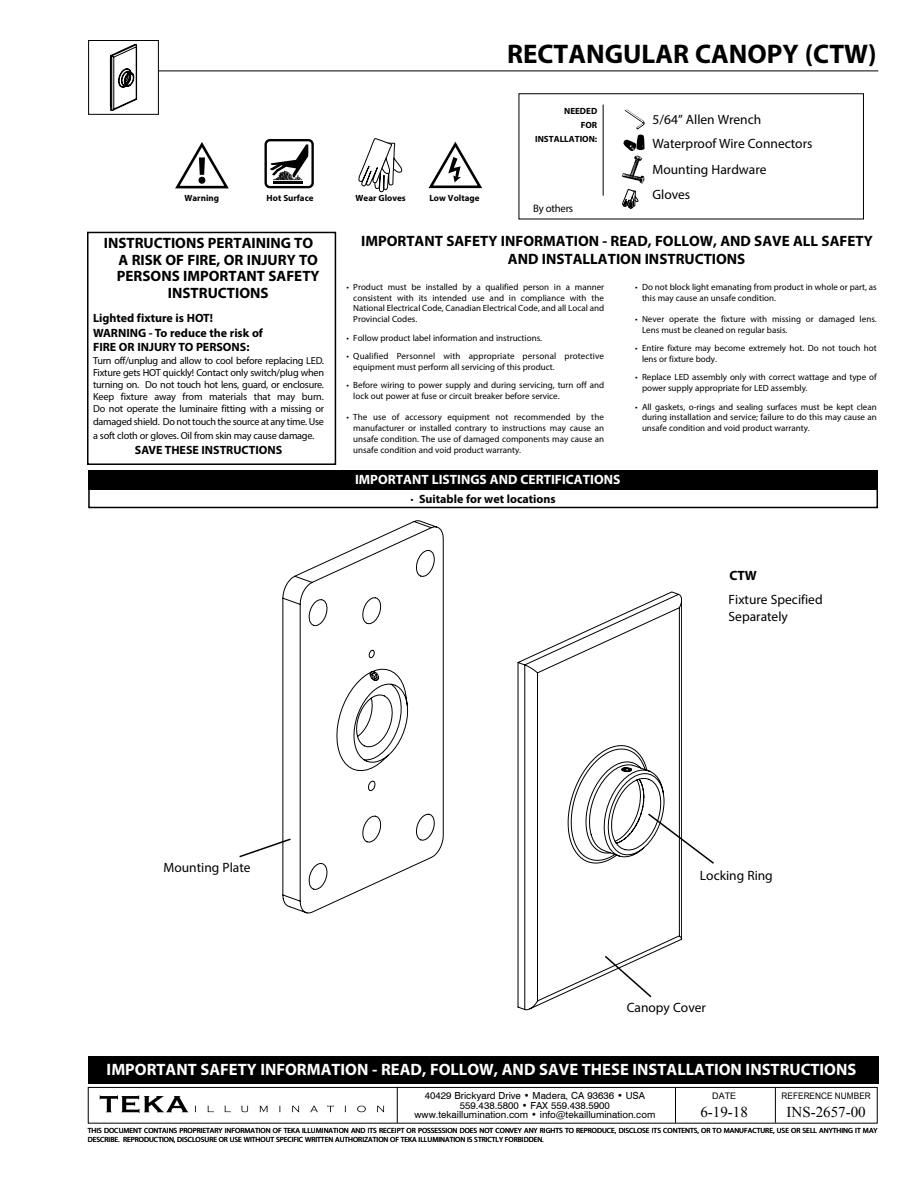
<style>
.page{position:relative;width:918px;height:1188px;background:#fff}
.page>*{position:absolute;margin:0;border:0;box-sizing:border-box;transform-origin:0 0}
.t1{font:700 27px "Myriad Pro";color:#000}
.t2{font:700 16.5px "Myriad Pro";color:#fff}
.t3{font:700 15px/18px "Myriad Pro";color:#000}
.t4{font:15px "Times New Roman";color:#000}
.t5{font:13.5px/24px "Myriad Pro";color:#000}
.t6{font:700 13.5px "Myriad Pro";color:#fff}
.t7{font:700 13.5px "Myriad Pro";color:#000}
.t8{font:700 12px/14.4px "Myriad Pro";color:#000}
.t9{font:10.8px "Myriad Pro";letter-spacing:-.025em;color:#000}
.t10{font:10.2px/12.3px "Myriad Pro";letter-spacing:-.02em;color:#000;text-align:justify}
.t11{font:9.75px/9.8px "Swiss 721 BT";color:#000;text-align:center}
.t12{font:9px/10.8px "Myriad Pro";color:#000}
.t13{font:700 9px/13.8px "Myriad Pro";color:#000;text-align:right}
.t14{font:9px "Arial";color:#000;scale:.92 1}
.t15{font:9px "Arial";color:#000}
.t16{font:7.5px/9px "Myriad Pro";color:#000}
</style>
<div class="page">
<svg style="left:283px;top:520px;width:399px;height:490px"></svg>
<svg style="left:175px;top:142px;width:54px;height:47px"></svg>
<div style="left:265px;top:139px;width:49px;height:49px;border:2px solid #000;border-radius:4px"></div>
<svg style="left:270px;top:144px;width:38px;height:37px"></svg>
<hr style="left:273px;top:181px;width:30px;height:2px;background:#000">
<svg style="left:358px;top:138px;width:44px;height:55px"></svg>
<div style="left:88px;top:470px;width:790px;height:19px;background:#000"></div>
<div style="left:88px;top:473px;width:790px;height:35px;border:2px solid #000"></div>
<svg style="left:100px;top:1095px;width:284px;height:18px"></svg>
<div style="left:88px;top:1087px;width:790px;height:37px;border:1px solid #000"></div>
<hr style="left:775px;top:1087px;width:1px;height:36px;background:#000">
<hr style="left:675px;top:1087px;width:1px;height:36px;background:#000">
<hr style="left:397px;top:1087px;width:1px;height:36px;background:#000">
<svg style="left:428px;top:142px;width:54px;height:47px"></svg>
<hr style="left:603px;top:105px;width:1px;height:91px;background:#000">
<svg style="left:603px;top:954px;width:50px;height:45px"></svg>
<svg style="left:646px;top:812px;width:68px;height:53px"></svg>
<div style="left:88px;top:1056px;width:790px;height:28px;background:#000"></div>
<div style="left:87px;top:232px;width:249px;height:233px;border:2px solid #000"></div>
<hr style="left:142px;top:71px;width:736px;height:1px;background:#000">
<svg style="left:622px;top:109px;width:23px;height:100px"></svg>
<svg style="left:239px;top:837px;width:53px;height:22px"></svg>
<div style="left:89px;top:41px;width:69px;height:73px;background:#fff"></div>
<svg style="left:110px;top:44px;width:27px;height:67px"></svg>
<div style="left:88px;top:40px;width:71px;height:75px;border:1px solid #000"></div>
<p class="t13" style="left:185px;top:191px;width:36px">Warning</p>
<p class="t13" style="left:267px;top:191px;width:48px">Hot Surface</p>
<p class="t13" style="left:356px;top:191px;width:52px">Wear Gloves</p>
<p class="t13" style="left:429px;top:191px;width:52px">Low Voltage</p>
<h1 class="t1" style="left:507px;top:37px;width:371px">RECTANGULAR CANOPY (CTW)</h1>
<p class="t13" style="left:535px;top:104px;width:64px">NEEDED<br>FOR<br>INSTALLATION:</p>
<p class="t9" style="left:533px;top:201px;width:42px">By others</p>
<h3 class="t5" style="left:653px;top:108px;width:161px">5/64” Allen Wrench<br>Waterproof Wire Connectors</h3>
<h3 class="t5" style="left:653px;top:156px;width:115px;line-height:25.5px">Mounting Hardware<br>Gloves</h3>
<h3 class="t3" style="left:104px;top:234px;width:211px">INSTRUCTIONS PERTAINING TO</h3>
<h3 class="t3" style="left:119px;top:250px;width:201px">A RISK OF FIRE, OR INJURY TO</h3>
<h3 class="t3" style="left:117px;top:267px;width:204px">PERSONS IMPORTANT SAFETY</h3>
<h3 class="t3" style="left:168px;top:283px;width:102px">INSTRUCTIONS</h3>
<h3 class="t8" style="left:93px;top:311px;width:171px">Lighted fixture is HOT!<br>WARNING - To reduce the risk of<br>FIRE OR INJURY TO PERSONS:</h3>
<p class="t10" style="left:93px;top:354px;width:233px">Turn off/unplug and allow to cool before replacing LED.<br>Fixture gets HOT quickly! Contact only switch/plug when turning on. Do not touch hot lens, guard, or enclosure.<br>Keep fixture away from materials that may burn.<br>Do not operate the luminaire fitting with a missing or damaged shield. Do not touch the source at any time. Use</p>
<p class="t10" style="left:93px;top:429px;width:223px">a soft cloth or gloves. Oil from skin may cause damage.</p>
<h3 class="t8" style="left:135px;top:442px;width:149px">SAVE THESE INSTRUCTIONS</h3>
<h3 class="t3" style="left:508px;top:231px;width:366px;text-indent:-147px">IMPORTANT SAFETY INFORMATION - READ, FOLLOW, AND SAVE ALL SAFETY<br>AND INSTALLATION INSTRUCTIONS</h3>
<p class="t12" style="left:642px;top:281px;width:236px;text-indent:-7px">• Do not block light emanating from product in whole or part, as this may cause an unsafe condition.</p>
<p class="t12" style="left:642px;top:314px;width:236px;text-indent:-7px">• Never operate the fixture with missing or damaged lens.<br>Lens must be cleaned on regular basis.</p>
<p class="t12" style="left:642px;top:343px;width:236px;text-indent:-7px">• Entire fixture may become extremely hot. Do not touch hot lens or fixture body.</p>
<p class="t12" style="left:642px;top:372px;width:236px;text-indent:-7px">• Replace LED assembly only with correct wattage and type of power supply appropriate for LED assembly.</p>
<p class="t12" style="left:642px;top:401px;width:236px;text-align:justify;text-indent:-7px">• All gaskets, o-rings and sealing surfaces must be kept clean during installation and service; failure to do this may cause an unsafe condition and void product warranty.</p>
<p class="t12" style="left:353px;top:281px;width:252px;text-align:justify;text-indent:-7px">• Product must be installed by a qualified person in a manner consistent with its intended use and in compliance with the National Electrical Code, Canadian Electrical Code, and all Local and Provincial Codes.</p>
<p class="t12" style="left:347px;top:332px;width:197px">• Follow product label information and instructions.</p>
<p class="t12" style="left:353px;top:350px;width:252px;text-indent:-7px">• Qualified Personnel with appropriate personal protective equipment must perform all servicing of this product.</p>
<p class="t12" style="left:353px;top:379px;width:252px;text-indent:-7px">• Before wiring to power supply and during servicing, turn off and lock out power at fuse or circuit breaker before service.</p>
<p class="t12" style="left:353px;top:412px;width:252px;text-align:justify;text-indent:-7px">• The use of accessory equipment not recommended by the manufacturer or installed contrary to instructions may cause an unsafe condition. The use of damaged components may cause an unsafe condition and void product warranty.</p>
<h3 class="t6" style="left:355px;top:471px;width:267px">IMPORTANT LISTINGS AND CERTIFICATIONS</h3>
<h3 class="t8" style="left:411px;top:491px;width:147px">· Suitable for wet locations</h3>
<h3 class="t7" style="left:729px;top:567px;width:29px">CTW</h3>
<h3 class="t5" style="left:729px;top:591px;width:96px;line-height:16.5px">Fixture Specified<br>Separately</h3>
<h3 class="t5" style="left:164px;top:856px;width:89px">Mounting Plate</h3>
<h3 class="t5" style="left:700px;top:863px;width:74px">Locking Ring</h3>
<h3 class="t5" style="left:627px;top:995px;width:81px">Canopy Cover</h3>
<h2 class="t2" style="left:107px;top:1059px;width:751px">IMPORTANT SAFETY INFORMATION - READ, FOLLOW, AND SAVE THESE INSTALLATION INSTRUCTIONS</h2>
<p class="t11" style="left:414px;top:1090px;width:242px">40429 Brickyard Drive • Madera, CA 93636 • USA<br>559.438.5800 • FAX 559.438.5900 www.tekaillumination.com • info@tekaillumination.com</p>
<p class="t15" style="left:712px;top:1090px;width:26px">DATE</p>
<h3 class="t4" style="left:700px;top:1102px;width:49px">6-19-18</h3>
<p class="t14" style="left:782px;top:1090px;width:99px">REFERENCE NUMBER</p>
<h3 class="t4" style="left:787px;top:1102px;width:81px">INS-2657-00</h3>
<p class="t16" style="left:88px;top:1126px;width:791px">THIS DOCUMENT CONTAINS PROPRIETARY INFORMATION OF TEKA ILLUMINATION AND ITS RECEIPT OR POSSESSION DOES NOT CONVEY ANY RIGHTS TO REPRODUCE, DISCLOSE ITS CONTENTS, OR TO MANUFACTURE, USE OR SELL ANYTHING IT MAY<br>DESCRIBE. REPRODUCTION, DISCLOSURE OR USE WITHOUT SPECIFIC WRITTEN AUTHORIZATION OF TEKA ILLUMINATION IS STRICTLY FORBIDDEN.</p>
</div>
